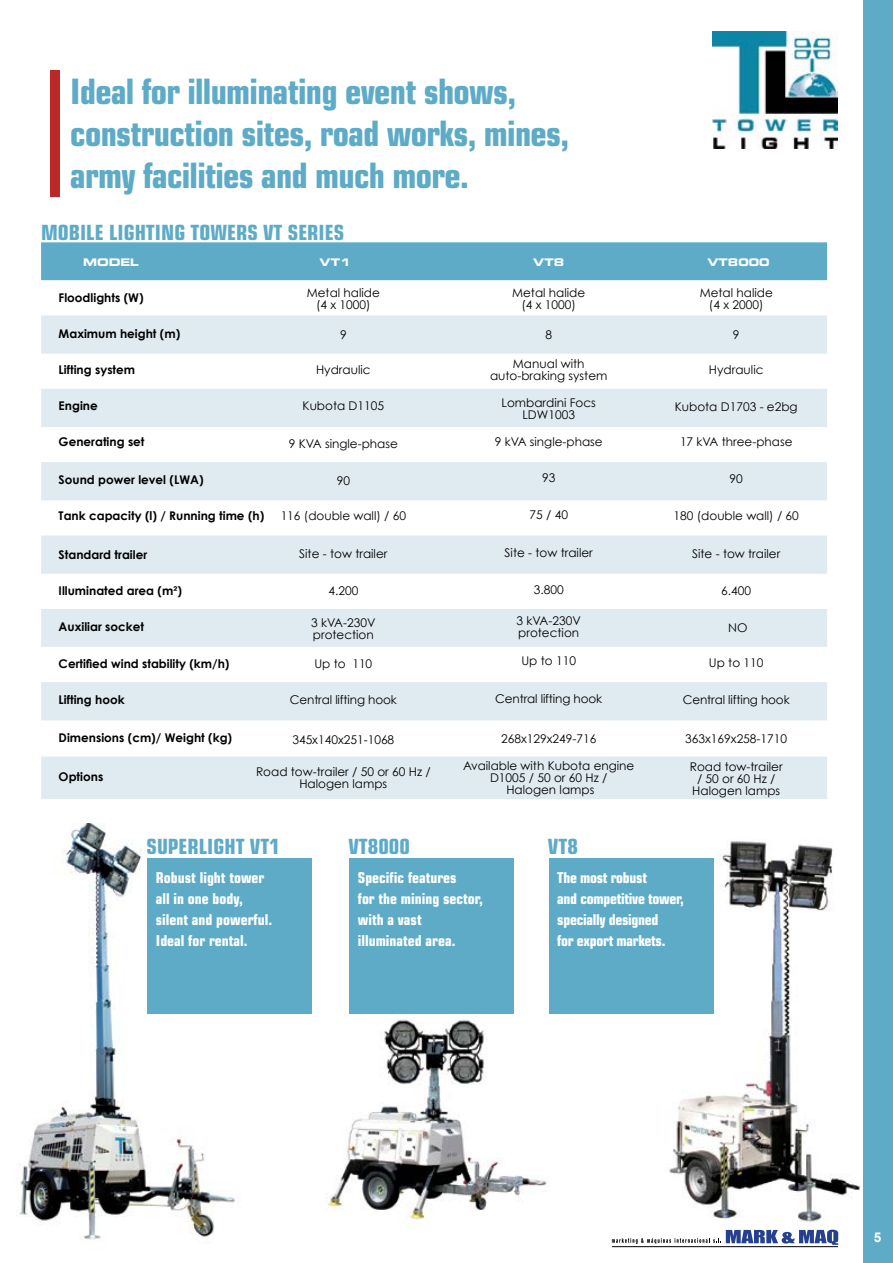
<style>
.page{position:relative;width:893px;height:1263px;background:#fff}
.page>*{position:absolute;margin:0;border:0;box-sizing:border-box;transform-origin:0 0}
.t1{font:700 condensed 35.1px/42px "Eurostile";letter-spacing:-.02em;color:#5dabc7}
.t2{font:700 condensed 21px "Eurostile";color:#5dabc7}
.t3{font:700 condensed 15px/21px "Eurostile";color:#fff}
.t4{font:700 condensed 15px/21px "Eurostile";letter-spacing:-.02em;color:#fff}
.t5{font:700 13.5px "Arial";color:#fff}
.t6{font:12px/12px "Century Gothic";color:#000;text-align:center}
.t7{font:700 12px "Century Gothic";color:#000}
.t8{font:10.5px "Eurostile Bold Extended Two";color:#fff}
</style>
<div class="page">
<img style="left:17px;top:823px;width:219px;height:417px">
<div style="left:41px;top:756px;width:786px;height:43px;background:#e0ebf1;border:2px solid #e0ebf1"></div>
<div style="left:41px;top:682px;width:786px;height:38px;background:#e0ebf1"></div>
<div style="left:41px;top:535px;width:786px;height:39px;background:#e0ebf1;border:2px solid #e0ebf1"></div>
<div style="left:41px;top:609px;width:786px;height:38px;background:#e0ebf1"></div>
<div style="left:41px;top:389px;width:786px;height:38px;background:#e0ebf1"></div>
<div style="left:41px;top:462px;width:786px;height:38px;background:#e0ebf1"></div>
<div style="left:41px;top:242px;width:786px;height:38px;background:#5dabc7;border:2px solid #5dabc7"></div>
<div style="left:41px;top:315px;width:786px;height:39px;background:#e0ebf1;border:2px solid #e0ebf1"></div>
<img style="left:611px;top:841px;width:250px;height:407px">
<img style="left:325px;top:1019px;width:222px;height:201px">
<div style="left:863px;top:0;width:30px;height:1263px;background:#5dabc7"></div>
<svg style="left:612px;top:1229px;width:226px;height:16px"></svg>
<hr style="left:612px;top:1246px;width:226px;height:1px;background:#000">
<img style="left:712px;top:32px;width:125px;height:117px">
<div style="left:50px;top:70px;width:9px;height:127px;background:#bc2728"></div>
<div style="left:148px;top:858px;width:164px;height:156px;background:#5dabc7"></div>
<div style="left:549px;top:858px;width:164px;height:156px;background:#5dabc7"></div>
<div style="left:349px;top:858px;width:165px;height:156px;background:#5dabc7"></div>
<h1 class="t1" style="left:70px;top:70px;width:500px">Ideal for illuminating event shows, construction sites, road works, mines, army facilities and much more.</h1>
<h2 class="t2" style="left:41px;top:219px;width:305px">MOBILE LIGHTING TOWERS VT SERIES</h2>
<p class="t8" style="left:320px;top:255px;width:32px">VT1</p>
<p class="t8" style="left:533px;top:254px;width:32px">VT8</p>
<p class="t6" style="left:512px;top:287px;width:75px">Metal halide (4 x 1000)</p>
<p class="t6" style="left:545px;top:329px;width:8px">8</p>
<p class="t6" style="left:490px;top:358px;width:119px">Manual with auto-braking system</p>
<p class="t6" style="left:502px;top:396px;width:96px">Lombardini Focs<br>LDW1003</p>
<p class="t6" style="left:495px;top:435px;width:109px">9 kVA single-phase</p>
<p class="t6" style="left:542px;top:472px;width:15px">93</p>
<p class="t6" style="left:529px;top:509px;width:40px">75 / 40</p>
<p class="t6" style="left:505px;top:547px;width:90px">Site - tow trailer</p>
<p class="t6" style="left:534px;top:584px;width:31px">3.800</p>
<p class="t6" style="left:517px;top:614px;width:66px;text-align:left">3 kVA-230V protection</p>
<p class="t6" style="left:521px;top:655px;width:56px">Up to 110</p>
<p class="t6" style="left:495px;top:692px;width:109px">Central lifting hook</p>
<p class="t6" style="left:501px;top:732px;width:97px">268x129x249-716</p>
<p class="t6" style="left:463px;top:760px;width:173px">Available with Kubota engine<br>D1005 / 50 or 60 Hz /<br>Halogen lamps</p>
<p class="t8" style="left:83px;top:255px;width:57px">MODEL</p>
<p class="t8" style="left:707px;top:255px;width:63px">VT8000</p>
<p class="t6" style="left:307px;top:287px;width:75px">Metal halide (4 x 1000)</p>
<p class="t6" style="left:340px;top:329px;width:8px">9</p>
<p class="t6" style="left:316px;top:364px;width:56px">Hydraulic</p>
<p class="t6" style="left:303px;top:399px;width:83px">Kubota D1105</p>
<p class="t6" style="left:289px;top:437px;width:111px">9 KVA single-phase</p>
<p class="t6" style="left:337px;top:474px;width:15px">90</p>
<p class="t6" style="left:281px;top:509px;width:127px">116 (double wall) / 60</p>
<p class="t6" style="left:299px;top:548px;width:90px">Site - tow trailer</p>
<p class="t6" style="left:328px;top:584px;width:31px">4.200</p>
<p class="t6" style="left:311px;top:617px;width:66px;text-align:left">3 kVA-230V protection</p>
<p class="t6" style="left:314px;top:657px;width:59px">Up to 110</p>
<p class="t6" style="left:290px;top:694px;width:109px">Central lifting hook</p>
<p class="t6" style="left:292px;top:734px;width:103px">345x140x251-1068</p>
<p class="t6" style="left:256px;top:766px;width:176px">Road tow-trailer / 50 or 60 Hz /<br>Halogen lamps</p>
<p class="t6" style="left:700px;top:287px;width:75px">Metal halide (4 x 2000)</p>
<p class="t6" style="left:733px;top:329px;width:8px">9</p>
<p class="t6" style="left:709px;top:364px;width:56px">Hydraulic</p>
<p class="t6" style="left:675px;top:401px;width:124px">Kubota D1703 - e2bg</p>
<p class="t6" style="left:680px;top:436px;width:114px">17 kVA three-phase</p>
<p class="t6" style="left:730px;top:473px;width:15px">90</p>
<p class="t6" style="left:673px;top:509px;width:127px">180 (double wall) / 60</p>
<p class="t6" style="left:692px;top:548px;width:90px">Site - tow trailer</p>
<p class="t6" style="left:721px;top:584px;width:31px">6.400</p>
<p class="t6" style="left:728px;top:621px;width:21px">NO</p>
<p class="t6" style="left:709px;top:656px;width:56px">Up to 110</p>
<p class="t6" style="left:683px;top:693px;width:109px">Central lifting hook</p>
<p class="t6" style="left:685px;top:733px;width:103px">363x169x258-1710</p>
<p class="t6" style="left:690px;top:761px;width:94px">Road tow-trailer / 50 or 60 Hz /<br>Halogen lamps</p>
<p class="t7" style="left:59px;top:290px;width:86px">Floodlights (W)</p>
<p class="t7" style="left:59px;top:326px;width:123px">Maximum height (m)</p>
<p class="t7" style="left:59px;top:362px;width:78px">Lifting system</p>
<p class="t7" style="left:59px;top:398px;width:41px">Engine</p>
<p class="t7" style="left:59px;top:434px;width:87px">Generating set</p>
<p class="t7" style="left:59px;top:472px;width:146px">Sound power level (LWA)</p>
<p class="t7" style="left:59px;top:508px;width:207px">Tank capacity (l) / Running time (h)</p>
<p class="t7" style="left:59px;top:547px;width:90px">Standard trailer</p>
<p class="t7" style="left:59px;top:583px;width:125px">Illuminated area (m²)</p>
<p class="t7" style="left:59px;top:619px;width:87px">Auxiliar socket</p>
<p class="t7" style="left:59px;top:656px;width:172px">Certified wind stability (km/h)</p>
<p class="t7" style="left:59px;top:692px;width:67px">Lifting hook</p>
<p class="t7" style="left:59px;top:730px;width:175px">Dimensions (cm)/ Weight (kg)</p>
<p class="t7" style="left:59px;top:769px;width:46px">Options</p>
<h2 class="t2" style="left:147px;top:834px;width:135px">SUPERLIGHT VT1</h2>
<p class="t3" style="left:156px;top:867px;width:118px">Robust light tower all in one body, silent and powerful.<br>Ideal for rental.</p>
<h2 class="t2" style="left:348px;top:834px;width:63px">VT8000</h2>
<p class="t3" style="left:358px;top:867px;width:126px">Specific features<br>for the mining sector, with a vast illuminated area.</p>
<h2 class="t2" style="left:548px;top:834px;width:31px">VT8</h2>
<p class="t4" style="left:557px;top:867px;width:128px">The most robust<br>and competitive tower, specially designed<br>for export markets.</p>
<p class="t5" style="left:874px;top:1229px;width:9px">5</p>
</div>
